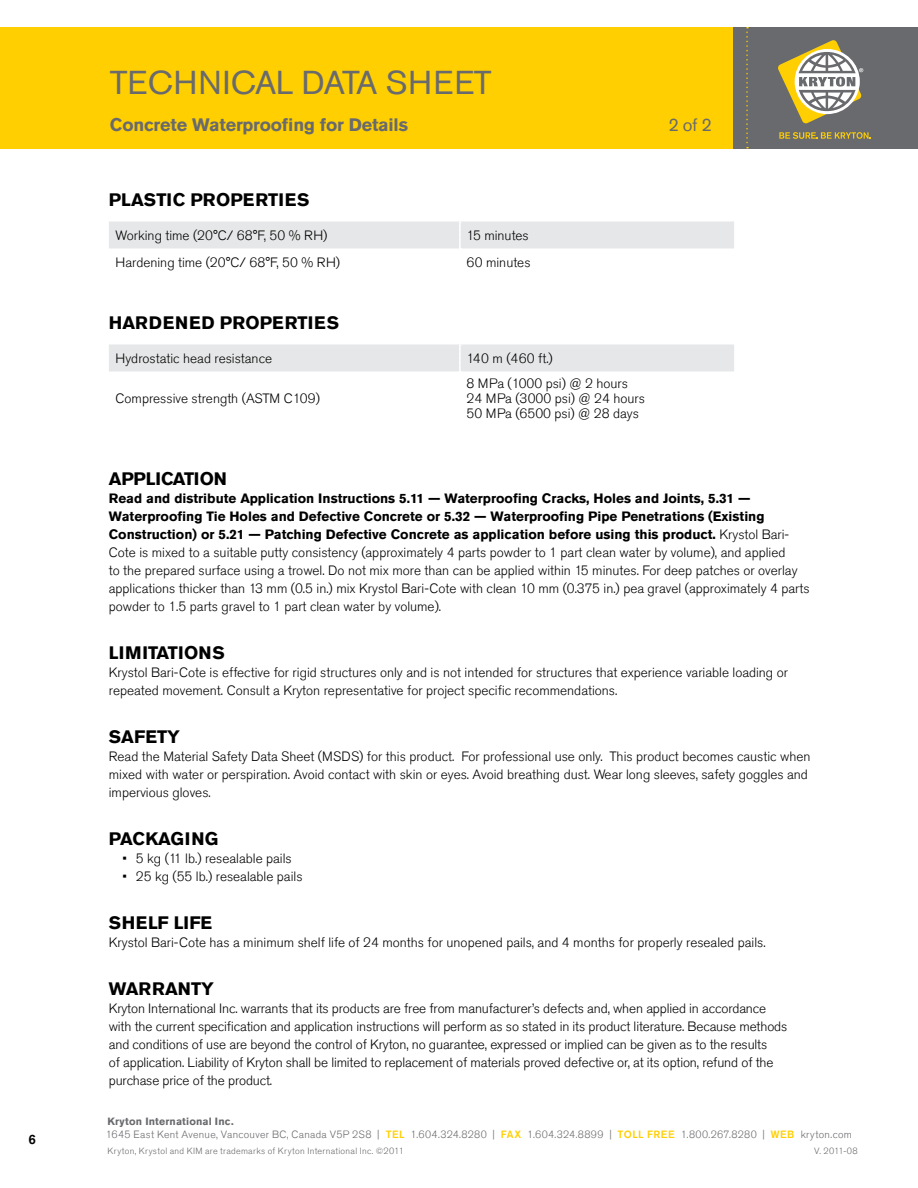
<style>
.page{position:relative;width:918px;height:1188px;background:#fff}
.page>*{position:absolute;margin:0;border:0;box-sizing:border-box;transform-origin:0 0}
.t1{font:33px "Akzidenz Grotesk Std";letter-spacing:.01em;color:#696a6d}
.t2{font:700 18px "Akzidenz Grotesk Std";letter-spacing:.005em;color:#000}
.t3{font:700 18px "Akzidenz Grotesk Std";letter-spacing:-.01em;color:#696a6d}
.t4{font:700 18px "Akzidenz Grotesk Std";letter-spacing:.035em;color:#000}
.t5{font:700 18px "Akzidenz Grotesk Std";letter-spacing:.03em;color:#000}
.t6{font:18px "Akzidenz Grotesk Std";color:#696a6d}
.t7{font:300 13.5px/18px "Akzidenz Grotesk Std";color:#000}
.t8{font:500 13.5px "Akzidenz Grotesk Std";color:#000}
.t9{font:300 10.5px "Akzidenz Grotesk Std";letter-spacing:.03em;color:#696a6d}
.t10{font:700 10.5px "Akzidenz Grotesk Std";letter-spacing:.015em;color:#696a6d}
.t11{font:300 9px "Akzidenz Grotesk Std";letter-spacing:.035em;color:#696a6d}
.s1{font-weight:700}
.s2{font-weight:500;color:#ffcf01}
</style>
<div class="page">
<div style="left:0;top:27px;width:918px;height:122px;background:#ffcf01"></div>
<div style="left:734px;top:27px;width:184px;height:122px;background:#696a6d"></div>
<svg style="left:746px;top:27px;width:2px;height:121px"></svg>
<svg style="left:779px;top:132px;width:92px;height:7px"></svg>
<svg style="left:778px;top:40px;width:85px;height:84px"></svg>
<svg style="left:109px;top:221px;width:625px;height:28px;background:#e6e7e8"></svg>
<svg style="left:109px;top:344px;width:625px;height:28px;background:#e6e7e8"></svg>
<h1 class="t1" style="left:110px;top:63px;width:383px">TECHNICAL DATA SHEET</h1>
<h2 class="t3" style="left:110px;top:114px;width:300px">Concrete Waterproofing for Details</h2>
<h2 class="t2" style="left:109px;top:190px;width:202px">PLASTIC PROPERTIES</h2>
<p class="t7" style="left:116px;top:227px;width:213px">Working time (20°C/ 68°F, 50 % RH)</p>
<p class="t7" style="left:467px;top:227px;width:64px">15 minutes</p>
<p class="t7" style="left:116px;top:254px;width:226px">Hardening time (20°C/ 68°F, 50 % RH)</p>
<p class="t7" style="left:467px;top:254px;width:65px">60 minutes</p>
<h2 class="t4" style="left:109px;top:313px;width:232px">HARDENED PROPERTIES</h2>
<p class="t7" style="left:116px;top:350px;width:158px">Hydrostatic head resistance</p>
<p class="t7" style="left:467px;top:350px;width:88px">140 m (460 ft.)</p>
<p class="t7" style="left:116px;top:390px;width:206px">Compressive strength (ASTM C109)</p>
<p class="t7" style="left:467px;top:376px;width:180px;line-height:15px">8 MPa (1000 psi) @ 2 hours<br>24 MPa (3000 psi) @ 24 hours<br>50 MPa (6500 psi) @ 28 days</p>
<h2 class="t6" style="left:668px;top:114px;width:45px">2 of 2</h2>
<h2 class="t2" style="left:109px;top:468px;width:120px">APPLICATION</h2>
<p class="t7" style="left:109px;top:490px;width:702px"><span class="s1">Read and distribute Application Instructions 5.11 — Waterproofing Cracks, Holes and Joints, 5.31 — Waterproofing Tie Holes and Defective Concrete or 5.32 — Waterproofing Pipe Penetrations (Existing Construction) or 5.21 — Patching Defective Concrete as application before using this product.</span> Krystol Bari-Cote is mixed to a suitable putty consistency (approximately 4 parts powder to 1 part clean water by volume), and applied<br>to the prepared surface using a trowel. Do not mix more than can be applied within 15 minutes. For deep patches or overlay applications thicker than 13 mm (0.5 in.) mix Krystol Bari-Cote with clean 10 mm (0.375 in.) pea gravel (approximately 4 parts powder to 1.5 parts gravel to 1 part clean water by volume).</p>
<h2 class="t2" style="left:109px;top:642px;width:117px">LIMITATIONS</h2>
<p class="t7" style="left:109px;top:664px;width:681px">Krystol Bari-Cote is effective for rigid structures only and is not intended for structures that experience variable loading or repeated movement. Consult a Kryton representative for project specific recommendations.</p>
<h2 class="t2" style="left:109px;top:726px;width:73px">SAFETY</h2>
<p class="t7" style="left:109px;top:748px;width:703px">Read the Material Safety Data Sheet (MSDS) for this product. For professional use only. This product becomes caustic when mixed with water or perspiration. Avoid contact with skin or eyes. Avoid breathing dust. Wear long sleeves, safety goggles and impervious gloves.</p>
<h2 class="t2" style="left:109px;top:828px;width:111px">PACKAGING</h2>
<p class="t7" style="left:122px;top:850px;width:171px">• 5 kg (11 lb.) resealable pails</p>
<p class="t7" style="left:122px;top:868px;width:182px">• 25 kg (55 lb.) resealable pails</p>
<h2 class="t5" style="left:109px;top:912px;width:105px">SHELF LIFE</h2>
<p class="t7" style="left:109px;top:934px;width:658px">Krystol Bari-Cote has a minimum shelf life of 24 months for unopened pails, and 4 months for properly resealed pails.</p>
<h2 class="t2" style="left:109px;top:978px;width:107px">WARRANTY</h2>
<p class="t7" style="left:109px;top:1000px;width:680px">Kryton International Inc. warrants that its products are free from manufacturer’s defects and, when applied in accordance with the current specification and application instructions will perform as so stated in its product literature. Because methods and conditions of use are beyond the control of Kryton, no guarantee, expressed or implied can be given as to the results<br>of application. Liability of Kryton shall be limited to replacement of materials proved defective or, at its option, refund of the purchase price of the product.</p>
<p class="t10" style="left:107px;top:1115px;width:128px">Kryton International Inc.</p>
<p class="t8" style="left:28px;top:1131px;width:9px">6</p>
<p class="t9" style="left:106px;top:1128px;width:748px">1645 East Kent Avenue, Vancouver BC, Canada V5P 2S8 | <span class="s2">TEL</span> 1.604.324.8280 | <span class="s2">FAX</span> 1.604.324.8899 | <span class="s2">TOLL FREE</span> 1.800.267.8280 | <span class="s2">WEB</span> kryton.com</p>
<p class="t11" style="left:108px;top:1146px;width:298px">Kryton, Krystol and KIM are trademarks of Kryton International Inc. ©2011</p>
<p class="t11" style="left:814px;top:1146px;width:45px">V. 2011-08</p>
</div>
